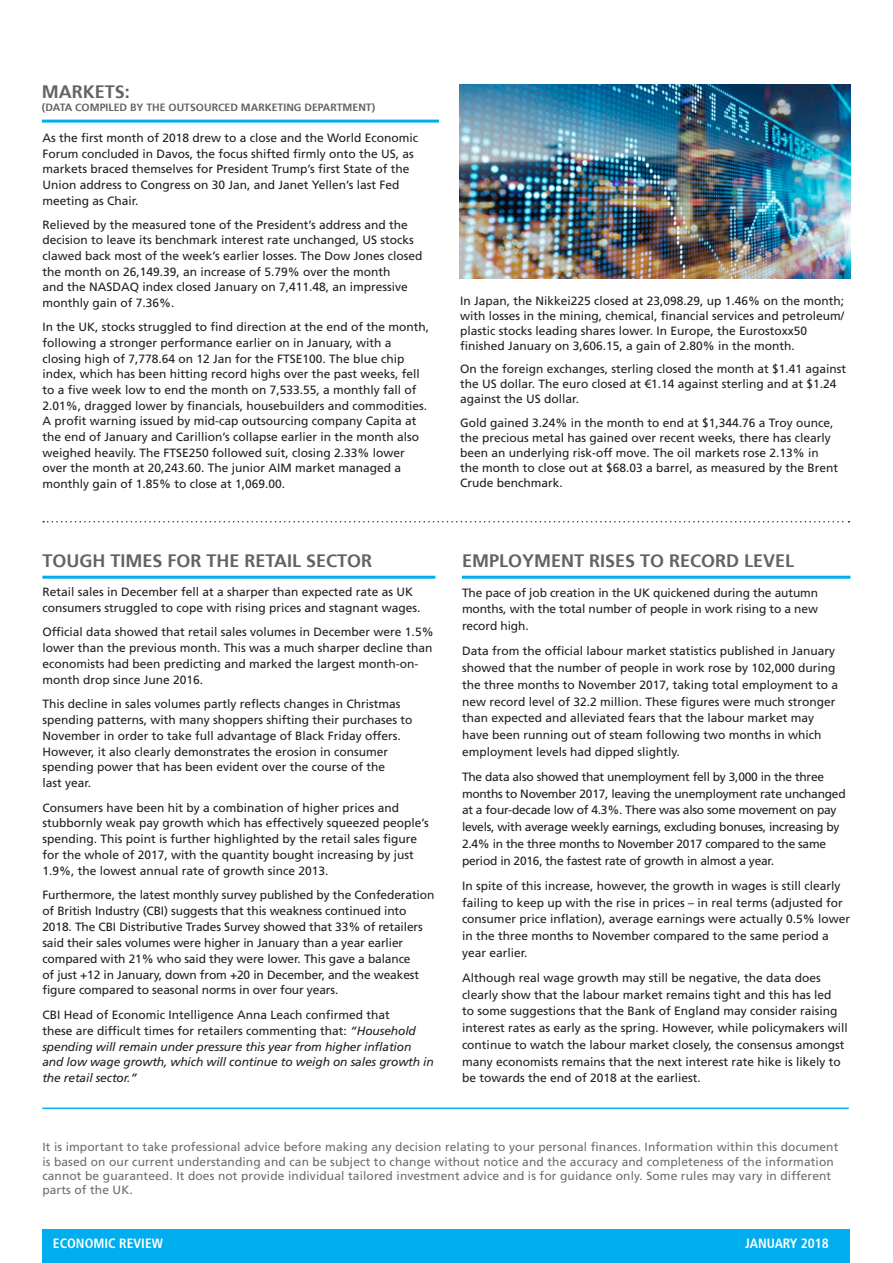
<style>
.page{position:relative;width:893px;height:1263px;background:#fff}
.page>*{position:absolute;margin:0;border:0;box-sizing:border-box;transform-origin:0 0}
.heading_2{font:700 18px "Frutiger LT Std";color:#636366}
.t1{font:700 condensed 13.5px "Frutiger LT Std";color:#fff}
.body_text{font:12px/15.6px "Frutiger LT Std";color:#231f20}
.warning_statement{font:12px/14.4px "Frutiger LT Std";letter-spacing:.01em;color:#6c6d70}
.body_text-2{font:12px/16.6px "Frutiger LT Std";letter-spacing:-.02em;color:#231f20}
.body_text-3{font:italic 12px/15.9px "Frutiger LT Std";letter-spacing:-.01em;color:#231f20}
.heading_2-2{font:700 10.5px "Frutiger LT Std";color:#636366}
.s1{font-style:normal}
</style>
<div class="page">
<div style="left:43px;top:1229px;width:807px;height:34px;background:#00aeef"></div>
<hr style="left:42px;top:1107px;width:807px;height:2px;background:#00aeef">
<svg style="left:43px;top:521px;width:806px;height:1px"></svg>
<hr style="left:42px;top:120px;width:397px;height:3px;background:#00aeef">
<hr style="left:42px;top:576px;width:393px;height:3px;background:#00aeef">
<hr style="left:462px;top:576px;width:388px;height:3px;background:#00aeef">
<img style="left:460px;top:85px;width:390px;height:194px">
<p class="heading_2" style="left:42px;top:82px;width:90px">MARKETS:</p>
<p class="heading_2-2" style="left:42px;top:101px;width:335px">(DATA COMPILED BY THE OUTSOURCED MARKETING DEPARTMENT)</p>
<p class="body_text" style="left:42px;top:130px;width:377px">As the first month of 2018 drew to a close and the World Economic Forum concluded in Davos, the focus shifted firmly onto the US, as markets braced themselves for President Trump’s first State of the Union address to Congress on 30 Jan, and Janet Yellen’s last Fed meeting as Chair.</p>
<p class="body_text" style="left:42px;top:217px;width:382px">Relieved by the measured tone of the President’s address and the decision to leave its benchmark interest rate unchanged, US stocks clawed back most of the week’s earlier losses. The Dow Jones closed the month on 26,149.39, an increase of 5.79% over the month<br>and the NASDAQ index closed January on 7,411.48, an impressive monthly gain of 7.36%.</p>
<p class="body_text" style="left:42px;top:319px;width:388px">In the UK, stocks struggled to find direction at the end of the month, following a stronger performance earlier on in January, with a closing high of 7,778.64 on 12 Jan for the FTSE100. The blue chip index, which has been hitting record highs over the past weeks, fell to a five week low to end the month on 7,533.55, a monthly fall of 2.01%, dragged lower by financials, housebuilders and commodities.<br>A profit warning issued by mid-cap outsourcing company Capita at the end of January and Carillion’s collapse earlier in the month also weighed heavily. The FTSE250 followed suit, closing 2.33% lower over the month at 20,243.60. The junior AIM market managed a monthly gain of 1.85% to close at 1,069.00.</p>
<p class="heading_2" style="left:42px;top:550px;width:331px">TOUGH TIMES FOR THE RETAIL SECTOR</p>
<p class="body_text" style="left:42px;top:584px;width:380px">Retail sales in December fell at a sharper than expected rate as UK consumers struggled to cope with rising prices and stagnant wages.</p>
<p class="body_text" style="left:42px;top:624px;width:393px">Official data showed that retail sales volumes in December were 1.5% lower than the previous month. This was a much sharper decline than economists had been predicting and marked the largest month-on&shy;month drop since June 2016.</p>
<p class="body_text" style="left:42px;top:696px;width:372px">This decline in sales volumes partly reflects changes in Christmas spending patterns, with many shoppers shifting their purchases to November in order to take full advantage of Black Friday offers.<br>However, it also clearly demonstrates the erosion in consumer spending power that has been evident over the course of the<br>last year.</p>
<p class="body_text" style="left:42px;top:799px;width:388px">Consumers have been hit by a combination of higher prices and stubbornly weak pay growth which has effectively squeezed people’s spending. This point is further highlighted by the retail sales figure for the whole of 2017, with the quantity bought increasing by just 1.9%, the lowest annual rate of growth since 2013.</p>
<p class="body_text" style="left:42px;top:887px;width:393px">Furthermore, the latest monthly survey published by the Confederation of British Industry (CBI) suggests that this weakness continued into 2018. The CBI Distributive Trades Survey showed that 33% of retailers said their sales volumes were higher in January than a year earlier compared with 21% who said they were lower. This gave a balance<br>of just +12 in January, down from +20 in December, and the weakest figure compared to seasonal norms in over four years.</p>
<p class="body_text-3" style="left:42px;top:1007px;width:393px"><span class="s1">CBI Head of Economic Intelligence Anna Leach confirmed that<br>these are difficult times for retailers commenting that:</span> “Household spending will remain under pressure this year from higher inflation and low wage growth, which will continue to weigh on sales growth in the retail sector.”</p>
<p class="body_text" style="left:460px;top:293px;width:386px;line-height:15px">In Japan, the Nikkei225 closed at 23,098.29, up 1.46% on the month; with losses in the mining, chemical, financial services and petroleum/ plastic stocks leading shares lower. In Europe, the Eurostoxx50 finished January on 3,606.15, a gain of 2.80% in the month.</p>
<p class="body_text" style="left:460px;top:362px;width:388px;line-height:15px">On the foreign exchanges, sterling closed the month at $1.41 against the US dollar. The euro closed at €1.14 against sterling and at $1.24 against the US dollar.</p>
<p class="body_text" style="left:460px;top:415px;width:380px;line-height:15px">Gold gained 3.24% in the month to end at $1,344.76 a Troy ounce, the precious metal has gained over recent weeks, there has clearly been an underlying risk-off move. The oil markets rose 2.13% in the month to close out at $68.03 a barrel, as measured by the Brent Crude benchmark.</p>
<p class="heading_2" style="left:462px;top:550px;width:334px">EMPLOYMENT RISES TO RECORD LEVEL</p>
<p class="body_text" style="left:462px;top:584px;width:358px;line-height:16.6px;text-align:justify">The pace of job creation in the UK quickened during the autumn months, with the total number of people in work rising to a new record high.</p>
<p class="body_text" style="left:462px;top:643px;width:378px;line-height:16.6px">Data from the official labour market statistics published in January showed that the number of people in work rose by 102,000 during the three months to November 2017, taking total employment to a new record level of 32.2 million. These figures were much stronger than expected and alleviated fears that the labour market may have been running out of steam following two months in which employment levels had dipped slightly.</p>
<p class="body_text-2" style="left:462px;top:768px;width:385px">The data also showed that unemployment fell by 3,000 in the three months to November 2017, leaving the unemployment rate unchanged at a four-decade low of 4.3%. There was also some movement on pay levels, with average weekly earnings, excluding bonuses, increasing by 2.4% in the three months to November 2017 compared to the same period in 2016, the fastest rate of growth in almost a year.</p>
<p class="body_text" style="left:462px;top:877px;width:390px;line-height:16.6px">In spite of this increase, however, the growth in wages is still clearly failing to keep up with the rise in prices – in real terms (adjusted for consumer price inflation), average earnings were actually 0.5% lower in the three months to November compared to the same period a year earlier.</p>
<p class="body_text" style="left:462px;top:969px;width:387px;line-height:16.6px">Although real wage growth may still be negative, the data does clearly show that the labour market remains tight and this has led<br>to some suggestions that the Bank of England may consider raising interest rates as early as the spring. However, while policymakers will continue to watch the labour market closely, the consensus amongst many economists remains that the next interest rate hike is likely to be towards the end of 2018 at the earliest.</p>
<p class="warning_statement" style="left:42px;top:1140px;width:797px">It is important to take professional advice before making any decision relating to your personal finances. Information within this document is based on our current understanding and can be subject to change without notice and the accuracy and completeness of the information cannot be guaranteed. It does not provide individual tailored investment advice and is for guidance only. Some rules may vary in different parts of the UK.</p>
<p class="t1" style="left:53px;top:1235px;width:112px">ECONOMIC REVIEW</p>
<p class="t1" style="left:745px;top:1235px;width:85px">JANUARY 2018</p>
</div>
